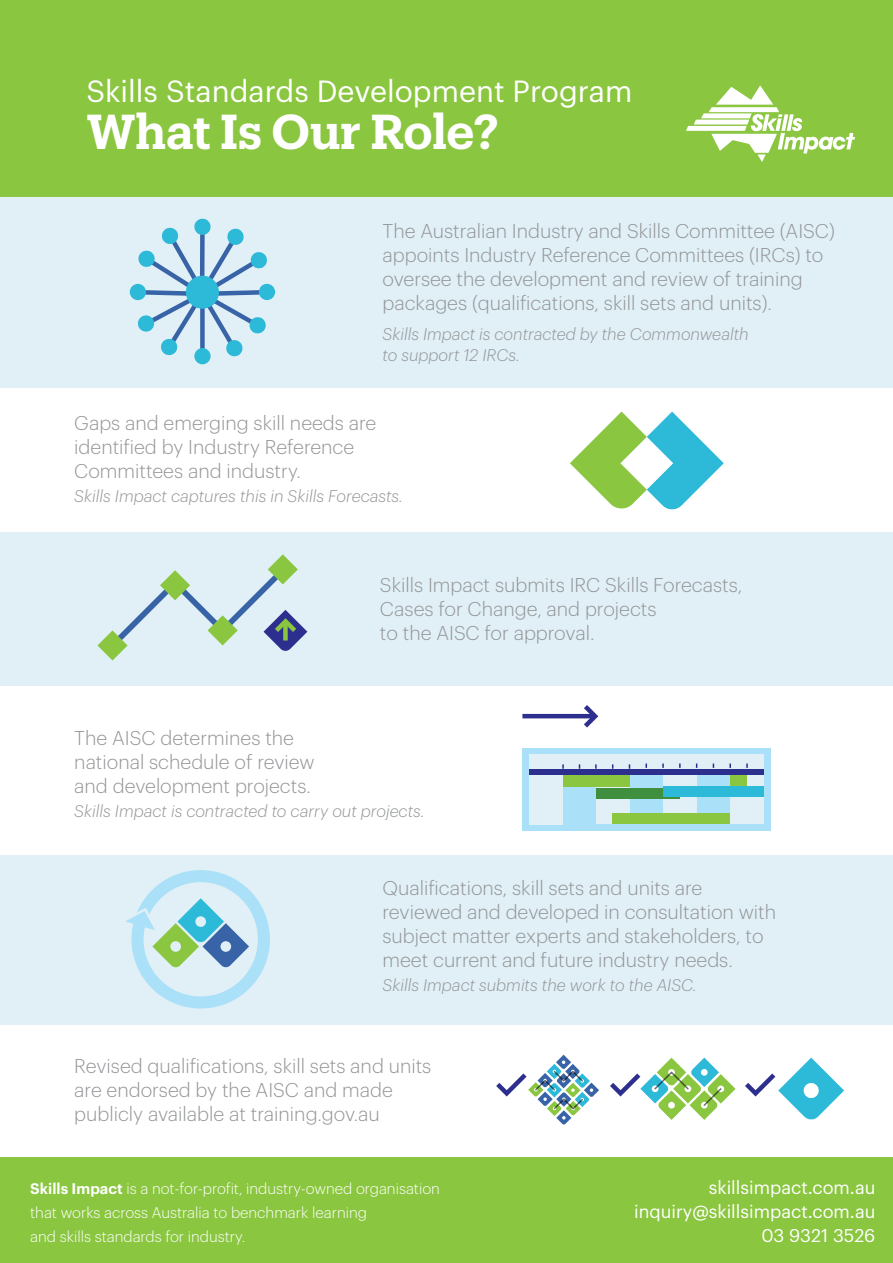
<style>
.page{position:relative;width:893px;height:1263px;background:#fff}
.page>*{position:absolute;margin:0;border:0;box-sizing:border-box;transform-origin:0 0}
.t1{font:600 48px "Produkt";color:#fff}
.t2{font:30px "Graphik";color:#fff}
.t3{font:300 19.5px/24px "Graphik";color:#939598}
.t4{font:18px/24px "Graphik";color:#fff;text-align:right}
.t5{font:italic 300 16.5px/21px "Graphik";color:#939598}
.t6{font:300 15px/24px "Graphik";color:#fff}
.s1{font-weight:600}
</style>
<div class="page">
<div style="left:0;top:855px;width:893px;height:169px;background:#e0f0f6"></div>
<div style="left:0;top:533px;width:893px;height:153px;background:#e0f0f6"></div>
<div style="left:0;top:180px;width:893px;height:208px;background:#e0f0f6"></div>
<div style="left:0;top:0;width:893px;height:196px;background:#8ac63f"></div>
<svg style="left:570px;top:412px;width:154px;height:98px"></svg>
<svg style="left:610px;top:1057px;width:234px;height:63px"></svg>
<svg style="left:686px;top:86px;width:169px;height:76px"></svg>
<div style="left:0;top:1157px;width:893px;height:106px;background:#8ac63f"></div>
<svg style="left:259px;top:284px;width:16px;height:16px"></svg>
<svg style="left:130px;top:284px;width:16px;height:16px"></svg>
<div style="left:194px;top:348px;width:17px;height:16px;background:#2db9d8;border-radius:50%"></div>
<svg style="left:133px;top:218px;width:139px;height:143px"></svg>
<svg style="left:97px;top:554px;width:210px;height:106px"></svg>
<div style="left:283px;top:621px;width:5px;height:19px;background:#8ac63f"></div>
<svg style="left:496px;top:1055px;width:103px;height:70px"></svg>
<svg style="left:126px;top:870px;width:144px;height:138px"></svg>
<div style="left:522px;top:748px;width:249px;height:82px;background:#aae0f8"></div>
<div style="left:563px;top:754px;width:201px;height:20px;background:#e0f0f6"></div>
<div style="left:529px;top:754px;width:34px;height:70px;background:#e0f0f6"></div>
<div style="left:596px;top:772px;width:33px;height:52px;background:#e0f0f6"></div>
<div style="left:663px;top:772px;width:34px;height:51px;background:#e0f0f6"></div>
<div style="left:730px;top:772px;width:34px;height:51px;background:#e0f0f6"></div>
<div style="left:563px;top:776px;width:66px;height:11px;background:#8ac63f"></div>
<div style="left:596px;top:788px;width:84px;height:11px;background:#3f8f3f"></div>
<div style="left:730px;top:775px;width:17px;height:11px;background:#8ac63f"></div>
<div style="left:663px;top:785px;width:101px;height:11px;background:#2db9d8"></div>
<div style="left:613px;top:813px;width:117px;height:10px;background:#8ac63f"></div>
<svg style="left:579px;top:705px;width:20px;height:23px"></svg>
<hr style="left:522px;top:714px;width:73px;height:4px;background:#2d2f8e">
<div style="left:529px;top:769px;width:235px;height:5px;background:#2d2f8e"></div>
<h2 class="t2" style="left:86px;top:69px;width:548px">Skills Standards Development Program</h2>
<h1 class="t1" style="left:86px;top:98px;width:414px">What Is Our Role?</h1>
<p class="t3" style="left:382px;top:217px;width:454px">The Australian Industry and Skills Committee (AISC) appoints Industry Reference Committees (IRCs) to oversee the development and review of training packages (qualifications, skill sets and units).</p>
<p class="t5" style="left:382px;top:322px;width:368px">Skills Impact is contracted by the Commonwealth to support 12 IRCs.</p>
<p class="t3" style="left:74px;top:410px;width:303px">Gaps and emerging skill needs are identified by Industry Reference<br>Committees and industry.</p>
<p class="t5" style="left:74px;top:485px;width:330px">Skills Impact captures this in Skills Forecasts.</p>
<p class="t3" style="left:380px;top:571px;width:364px">Skills Impact submits IRC Skills Forecasts,<br>Cases for Change, and projects<br>to the AISC for approval.</p>
<p class="t3" style="left:74px;top:724px;width:242px">The AISC determines the national schedule of review and development projects.</p>
<p class="t5" style="left:74px;top:799px;width:352px">Skills Impact is contracted to carry out projects.</p>
<p class="t3" style="left:382px;top:874px;width:395px">Qualifications, skill sets and units are reviewed and developed in consultation with subject matter experts and stakeholders, to meet current and future industry needs.</p>
<p class="t5" style="left:382px;top:973px;width:316px">Skills Impact submits the work to the AISC.</p>
<p class="t3" style="left:74px;top:1052px;width:359px">Revised qualifications, skill sets and units are endorsed by the AISC and made publicly available at training.gov.au</p>
<p class="t6" style="left:30px;top:1175px;width:411px"><span class="s1">Skills Impact</span> is a not-for-profit, industry-owned organisation that works across Australia to benchmark learning<br>and skills standards for industry.</p>
<p class="t4" style="left:634px;top:1174px;width:243px">skillsimpact.com.au inquiry@skillsimpact.com.au<br>03 9321 3526</p>
</div>
